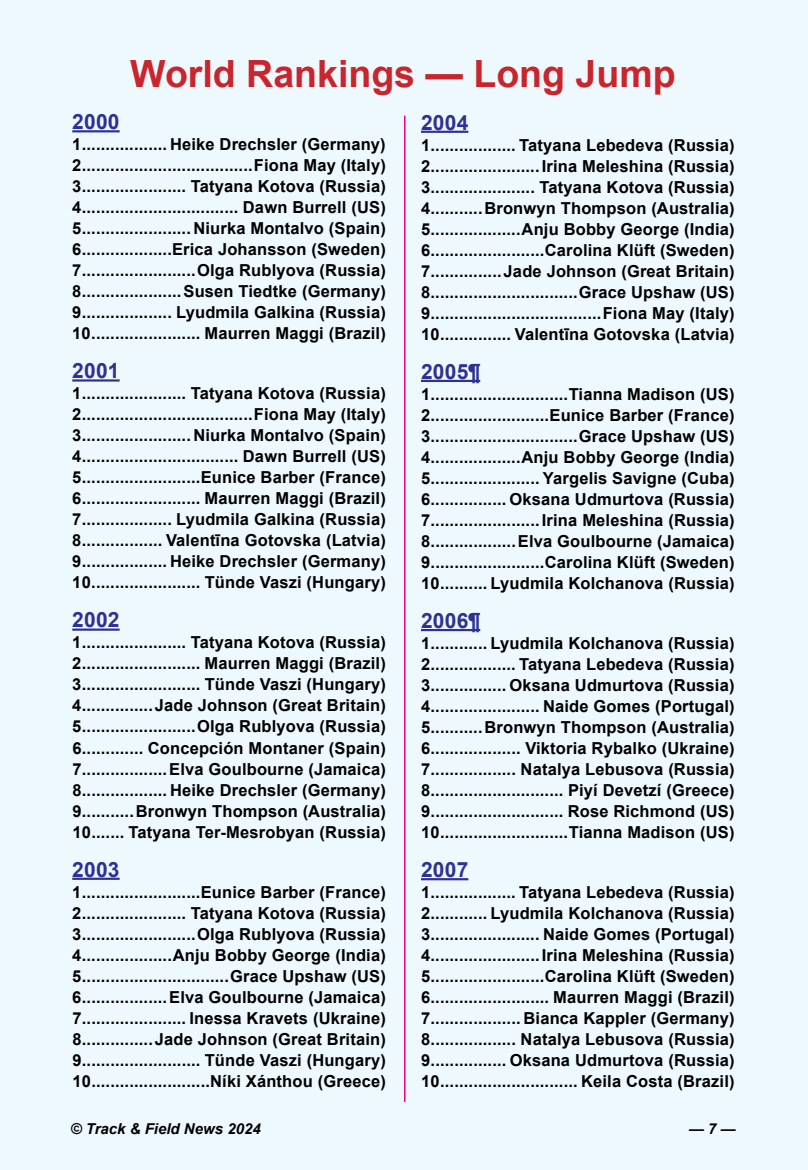
<style>
.page{position:relative;width:808px;height:1170px;background:#fff}
.page>*{position:absolute;margin:0;border:0;box-sizing:border-box;transform-origin:0 0}
.t1{font:700 37.5px "Arial";color:#c9252c}
.t2{font:700 21px "Arial";letter-spacing:.01em;color:#2e3192}
.t3{font:700 16.5px/21px "Arial";letter-spacing:.01em;color:#000;text-align:justify}
.t4{font:italic 700 15px "Arial";color:#000}
</style>
<div class="page">
<div style="left:0;top:0;width:808px;height:1169px;background:#edf9fe"></div>
<hr style="left:404px;top:116px;width:1px;height:985px;background:#ec008c">
<hr style="left:72px;top:130px;width:48px;height:2px;background:#2e3192">
<hr style="left:72px;top:379px;width:48px;height:2px;background:#2e3192">
<hr style="left:72px;top:628px;width:48px;height:2px;background:#2e3192">
<hr style="left:72px;top:877px;width:48px;height:2px;background:#2e3192">
<hr style="left:421px;top:131px;width:47px;height:2px;background:#2e3192">
<hr style="left:421px;top:380px;width:59px;height:2px;background:#2e3192">
<hr style="left:421px;top:629px;width:59px;height:2px;background:#2e3192">
<hr style="left:421px;top:878px;width:47px;height:2px;background:#2e3192">
<h1 class="t1" style="left:130px;top:49px;width:547px">World Rankings — Long Jump</h1>
<p class="t2" style="left:72px;top:108px;width:49px">2000</p>
<p class="t3" style="left:72px;top:134px;width:315px">1.................. Heike Drechsler (Germany)<br>2....................................Fiona May (Italy)<br>3...................... Tatyana Kotova (Russia)<br>4................................. Dawn Burrell (US)<br>5....................... Niurka Montalvo (Spain)<br>6...................Erica Johansson (Sweden)<br>7........................Olga Rublyova (Russia)<br>8.....................Susen Tiedtke (Germany)<br>9................... Lyudmila Galkina (Russia)<br>10....................... Maurren Maggi (Brazil)</p>
<p class="t2" style="left:72px;top:357px;width:49px">2001</p>
<p class="t3" style="left:72px;top:383px;width:315px">1...................... Tatyana Kotova (Russia)<br>2....................................Fiona May (Italy)<br>3....................... Niurka Montalvo (Spain)<br>4................................. Dawn Burrell (US)<br>5.........................Eunice Barber (France)<br>6......................... Maurren Maggi (Brazil)<br>7................... Lyudmila Galkina (Russia)<br>8................. Valentīna Gotovska (Latvia)<br>9.................. Heike Drechsler (Germany)<br>10....................... Tünde Vaszi (Hungary)</p>
<p class="t2" style="left:72px;top:606px;width:49px">2002</p>
<p class="t3" style="left:72px;top:632px;width:315px">1...................... Tatyana Kotova (Russia)<br>2......................... Maurren Maggi (Brazil)<br>3......................... Tünde Vaszi (Hungary)<br>4...............Jade Johnson (Great Britain)<br>5........................Olga Rublyova (Russia)<br>6............. Concepción Montaner (Spain)<br>7..................Elva Goulbourne (Jamaica)<br>8.................. Heike Drechsler (Germany)<br>9...........Bronwyn Thompson (Australia)<br>10....... Tatyana Ter-Mesrobyan (Russia)</p>
<p class="t2" style="left:72px;top:855px;width:49px">2003</p>
<p class="t3" style="left:72px;top:881px;width:315px">1.........................Eunice Barber (France)<br>2...................... Tatyana Kotova (Russia)<br>3........................Olga Rublyova (Russia)<br>4...................Anju Bobby George (India)<br>5...............................Grace Upshaw (US)<br>6..................Elva Goulbourne (Jamaica)<br>7...................... Inessa Kravets (Ukraine)<br>8...............Jade Johnson (Great Britain)<br>9......................... Tünde Vaszi (Hungary)<br>10.........................Níki Xánthou (Greece)</p>
<p class="t2" style="left:421px;top:108px;width:49px">2004</p>
<p class="t3" style="left:421px;top:135px;width:315px">1.................. Tatyana Lebedeva (Russia)<br>2.......................Irina Meleshina (Russia)<br>3...................... Tatyana Kotova (Russia)<br>4...........Bronwyn Thompson (Australia)<br>5...................Anju Bobby George (India)<br>6........................Carolina Klüft (Sweden)<br>7...............Jade Johnson (Great Britain)<br>8...............................Grace Upshaw (US)<br>9....................................Fiona May (Italy)<br>10............... Valentīna Gotovska (Latvia)</p>
<p class="t2" style="left:421px;top:357px;width:61px">2005¶</p>
<p class="t3" style="left:421px;top:384px;width:315px">1.............................Tianna Madison (US)<br>2.........................Eunice Barber (France)<br>3...............................Grace Upshaw (US)<br>4...................Anju Bobby George (India)<br>5....................... Yargelis Savigne (Cuba)<br>6................ Oksana Udmurtova (Russia)<br>7.......................Irina Meleshina (Russia)<br>8..................Elva Goulbourne (Jamaica)<br>9........................Carolina Klüft (Sweden)<br>10.......... Lyudmila Kolchanova (Russia)</p>
<p class="t2" style="left:421px;top:606px;width:61px">2006¶</p>
<p class="t3" style="left:421px;top:633px;width:315px">1............ Lyudmila Kolchanova (Russia)<br>2.................. Tatyana Lebedeva (Russia)<br>3................ Oksana Udmurtova (Russia)<br>4....................... Naide Gomes (Portugal)<br>5...........Bronwyn Thompson (Australia)<br>6................... Viktoria Rybalko (Ukraine)<br>7.................. Natalya Lebusova (Russia)<br>8............................ Piyí Devetzí (Greece)<br>9............................ Rose Richmond (US)<br>10...........................Tianna Madison (US)</p>
<p class="t2" style="left:421px;top:855px;width:49px">2007</p>
<p class="t3" style="left:421px;top:882px;width:315px">1.................. Tatyana Lebedeva (Russia)<br>2............ Lyudmila Kolchanova (Russia)<br>3....................... Naide Gomes (Portugal)<br>4.......................Irina Meleshina (Russia)<br>5........................Carolina Klüft (Sweden)<br>6......................... Maurren Maggi (Brazil)<br>7................... Bianca Kappler (Germany)<br>8.................. Natalya Lebusova (Russia)<br>9................ Oksana Udmurtova (Russia)<br>10............................. Keila Costa (Brazil)</p>
<p class="t4" style="left:71px;top:1119px;width:192px">© Track &amp; Field News 2024</p>
<p class="t4" style="left:689px;top:1119px;width:48px">— 7 —</p>
</div>
